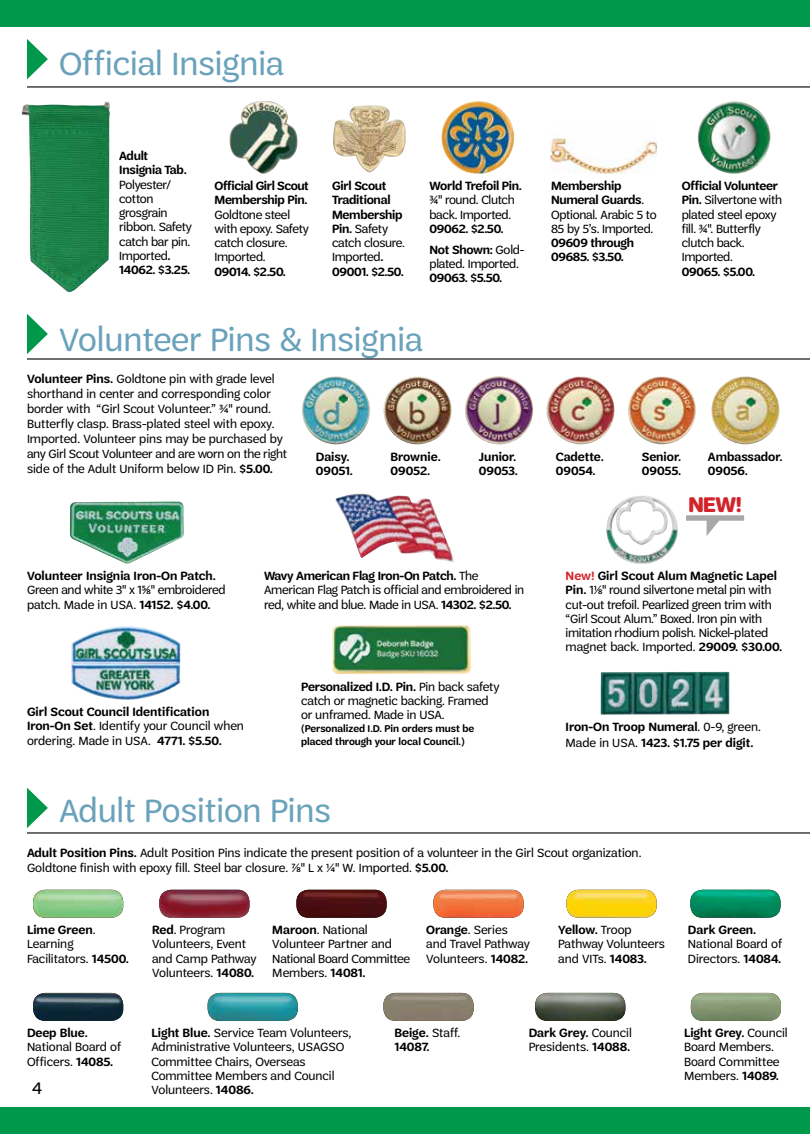
<style>
.page{position:relative;width:810px;height:1134px;background:#fff}
.page>*{position:absolute;margin:0;border:0;box-sizing:border-box;transform-origin:0 0}
.t1{font:34.5px "Trefoil Sans";color:#6aa2bb}
.t2{font:700 22.5px "Trefoil Sans";color:#d2232a}
.t3{font:18px "Trefoil Slab";color:#000}
.t4{font:12.75px/14.2px "Trefoil Sans";letter-spacing:-.015em;color:#000}
.t5{font:600 12.75px/14.2px "Trefoil Sans";color:#000}
.t6{font:600 12.75px/14.2px "Trefoil Sans";letter-spacing:-.02em;color:#000}
.t7{font:600 10.5px/12.8px "Trefoil Sans";color:#000}
.s1{font-weight:600}
.s2{font-weight:400}
.s3{font-weight:600;color:#d2232a}
</style>
<div class="page">
<div style="left:0;top:0;width:810px;height:27px;background:#00984a"></div>
<div style="left:0;top:1107px;width:810px;height:27px;background:#00984a"></div>
<hr style="left:27px;top:86px;width:783px;height:2px;background:#000">
<svg style="left:27px;top:39px;width:21px;height:40px"></svg>
<img style="left:22px;top:101px;width:88px;height:192px">
<img style="left:333px;top:105px;width:73px;height:68px">
<img style="left:442px;top:101px;width:72px;height:73px">
<img style="left:229px;top:101px;width:69px;height:73px">
<img style="left:698px;top:101px;width:72px;height:73px;border-radius:36px">
<img style="left:551px;top:138px;width:106px;height:36px">
<hr style="left:27px;top:358px;width:783px;height:2px;background:#000">
<svg style="left:27px;top:314px;width:21px;height:40px"></svg>
<img style="left:302px;top:376px;width:68px;height:68px">
<img style="left:384px;top:376px;width:68px;height:68px">
<img style="left:465px;top:376px;width:68px;height:68px">
<img style="left:547px;top:376px;width:68px;height:68px">
<img style="left:628px;top:376px;width:68px;height:68px">
<img style="left:711px;top:376px;width:68px;height:68px">
<img style="left:71px;top:626px;width:109px;height:74px">
<img style="left:601px;top:672px;width:128px;height:43px">
<img style="left:332px;top:625px;width:139px;height:49px">
<img style="left:70px;top:501px;width:114px;height:63px">
<img style="left:335px;top:494px;width:119px;height:68px">
<svg style="left:686px;top:515px;width:58px;height:21px"></svg>
<img style="left:606px;top:496px;width:72px;height:68px">
<hr style="left:27px;top:832px;width:783px;height:2px;background:#000">
<svg style="left:27px;top:788px;width:21px;height:40px"></svg>
<img style="left:208px;top:993px;width:90px;height:28px">
<img style="left:33px;top:993px;width:90px;height:28px">
<img style="left:383px;top:993px;width:91px;height:28px">
<img style="left:535px;top:993px;width:90px;height:28px">
<img style="left:691px;top:993px;width:90px;height:28px">
<img style="left:33px;top:890px;width:90px;height:28px">
<img style="left:159px;top:890px;width:90px;height:28px">
<img style="left:296px;top:890px;width:91px;height:28px">
<img style="left:433px;top:890px;width:91px;height:28px">
<img style="left:567px;top:890px;width:90px;height:28px">
<img style="left:690px;top:890px;width:91px;height:28px">
<h1 class="t1" style="left:59px;top:44px;width:226px">Official Insignia</h1>
<p class="t6" style="left:119px;top:149px;width:69px">Adult<br>Insignia Tab.</p>
<p class="t4" style="left:119px;top:177px;width:74px">Polyester/ cotton grosgrain ribbon. Safety catch bar pin.<br>Imported<span class="s1">.<br>14062. $3.25.</span></p>
<p class="t6" style="left:332px;top:179px;width:75px">Girl Scout<br>Traditional<br>Membership<br>Pin. <span class="s2">Safety catch closure.<br>Imported</span>.<br>09001. $2.50.</p>
<p class="t6" style="left:430px;top:179px;width:94px">World Trefoil Pin.</p>
<p class="t6" style="left:214px;top:179px;width:96px">Official Girl Scout<br>Membership Pin.</p>
<p class="t4" style="left:214px;top:207px;width:96px">Goldtone steel with epoxy. Safety catch closure.<br>Imported.</p>
<p class="t6" style="left:214px;top:264px;width:73px">09014. $2.50.</p>
<p class="t4" style="left:430px;top:193px;width:87px">3⁄4" round. Clutch back. Imported.</p>
<p class="t6" style="left:430px;top:218px;width:96px;line-height:21px">09062. $2.50.<br>Not Shown: <span class="s2">Gold-</span></p>
<p class="t4" style="left:430px;top:257px;width:91px">plated. Imported.</p>
<p class="t6" style="left:430px;top:271px;width:74px">09063. $5.50.</p>
<p class="t4" style="left:551px;top:179px;width:107px"><span class="s1">Membership<br>Numeral Guards</span>.<br>Optional. Arabic 5 to<br>85 by 5’s. Imported.</p>
<p class="t6" style="left:551px;top:236px;width:84px">09609 through<br>09685. $3.50.</p>
<p class="t4" style="left:682px;top:179px;width:102px"><span class="s1">Official Volunteer<br>Pin.</span> Silvertone with plated steel epoxy fill. 3⁄4". Butterfly clutch back.<br>Imported.</p>
<p class="t6" style="left:682px;top:264px;width:75px">09065. $5.00.</p>
<h1 class="t1" style="left:59px;top:321px;width:365px">Volunteer Pins &amp; Insignia</h1>
<p class="t4" style="left:27px;top:371px;width:262px;line-height:15px"><span class="s1">Volunteer Pins.</span> Goldtone pin with grade level shorthand in center and corresponding color border with “Girl Scout Volunteer.” 3⁄4" round.<br>Butterfly clasp. Brass-plated steel with epoxy.<br>Imported. Volunteer pins may be purchased by any Girl Scout Volunteer and are worn on the right side of the Adult Uniform below ID Pin. <span class="s1">$5.00.</span></p>
<p class="t5" style="left:316px;top:449px;width:39px">Daisy.<br>09051.</p>
<p class="t5" style="left:391px;top:449px;width:52px">Brownie.<br>09052.</p>
<p class="t5" style="left:479px;top:449px;width:41px">Junior.<br>09053.</p>
<p class="t5" style="left:556px;top:449px;width:50px">Cadette.<br>09054.</p>
<p class="t5" style="left:642px;top:449px;width:41px">Senior.<br>09055.</p>
<p class="t5" style="left:708px;top:449px;width:76px">Ambassador.<br>09056.</p>
<h2 class="t2" style="left:688px;top:492px;width:56px">NEW!</h2>
<p class="t5" style="left:27px;top:569px;width:190px">Volunteer Insignia Iron-On Patch.</p>
<p class="t4" style="left:27px;top:583px;width:200px">Green and white 3" x 15⁄8" embroidered patch. Made in USA. <span class="s1">14152. $4.00.</span></p>
<p class="t5" style="left:27px;top:705px;width:218px">Girl Scout Council Identification<br>Iron-On Set<span class="s2">. Identify your Council when ordering. Made in USA.</span> 4771. $5.50.</p>
<p class="t4" style="left:264px;top:569px;width:262px"><span class="s1">Wavy American Flag Iron-On Patch.</span> The<br>American Flag Patch is official and embroidered in red, white and blue. Made in USA. <span class="s1">14302. $2.50.</span></p>
<p class="t4" style="left:566px;top:569px;width:218px"><span class="s3">New!</span> <span class="s1">Girl Scout Alum Magnetic Lapel Pin.</span> 11⁄8" round silvertone metal pin with cut-out trefoil. Pearlized green trim with “Girl Scout Alum.” Boxed. Iron pin with imitation rhodium polish. Nickel-plated magnet back. Imported. <span class="s1">29009. $30.00.</span></p>
<p class="t4" style="left:301px;top:680px;width:200px"><span class="s1">Personalized I.D. Pin.</span> Pin back safety catch or magnetic backing. Framed or unframed. Made in USA.</p>
<p class="t7" style="left:301px;top:722px;width:175px">(Personalized I.D. Pin orders must be placed through your local Council.)</p>
<p class="t5" style="left:566px;top:720px;width:197px;line-height:15.3px">Iron-On Troop Numeral<span class="s2">. 0-9, green.<br>Made in USA.</span> 1423. $1.75 per digit.</p>
<h1 class="t1" style="left:59px;top:792px;width:273px">Adult Position Pins</h1>
<p class="t4" style="left:27px;top:845px;width:616px;line-height:15.3px"><span class="s1">Adult Position Pins.</span> Adult Position Pins indicate the present position of a volunteer in the Girl Scout organization.<br>Goldtone finish with epoxy fill. Steel bar closure. 7⁄8" L x 1⁄4" W. Imported. <span class="s1">$5.00.</span></p>
<p class="t4" style="left:27px;top:923px;width:103px"><span class="s1">Lime Green</span>.<br>Learning<br>Facilitators. <span class="s1">14500.</span></p>
<p class="t4" style="left:152px;top:923px;width:106px"><span class="s1">Red</span>. Program<br>Volunteers, Event and Camp Pathway<br>Volunteers. <span class="s1">14080.</span></p>
<p class="t4" style="left:272px;top:923px;width:139px"><span class="s1">Maroon</span>. National<br>Volunteer Partner and<br>National Board Committee<br>Members. <span class="s1">14081.</span></p>
<p class="t4" style="left:426px;top:923px;width:105px"><span class="s1">Orange</span>. Series and Travel Pathway<br>Volunteers. <span class="s1">14082.</span></p>
<p class="t4" style="left:558px;top:923px;width:108px"><span class="s1">Yellow.</span> Troop<br>Pathway Volunteers and VITs. <span class="s1">14083.</span></p>
<p class="t5" style="left:688px;top:923px;width:70px">Dark Green.</p>
<p class="t4" style="left:688px;top:937px;width:96px">National Board of<br>Directors. <span class="s1">14084.</span></p>
<p class="t5" style="left:27px;top:1026px;width:62px">Deep Blue.</p>
<p class="t4" style="left:27px;top:1040px;width:96px">National Board of<br>Officers. <span class="s1">14085.</span></p>
<h3 class="t3" style="left:32px;top:1078px;width:12px">4</h3>
<p class="t4" style="left:151px;top:1026px;width:202px"><span class="s1">Light Blue.</span> Service Team Volunteers,<br>Administrative Volunteers, USAGSO<br>Committee Chairs, Overseas<br>Committee Members and Council<br>Volunteers. <span class="s1">14086.</span></p>
<p class="t5" style="left:394px;top:1026px;width:67px">Beige. <span class="s2">Staff.<br></span>14087.</p>
<p class="t4" style="left:529px;top:1026px;width:105px"><span class="s1">Dark Grey.</span> Council<br>Presidents. <span class="s1">14088.</span></p>
<p class="t4" style="left:684px;top:1026px;width:105px"><span class="s1">Light Grey.</span> Council<br>Board Members.<br>Board Committee<br>Members. <span class="s1">14089.</span></p>
</div>
